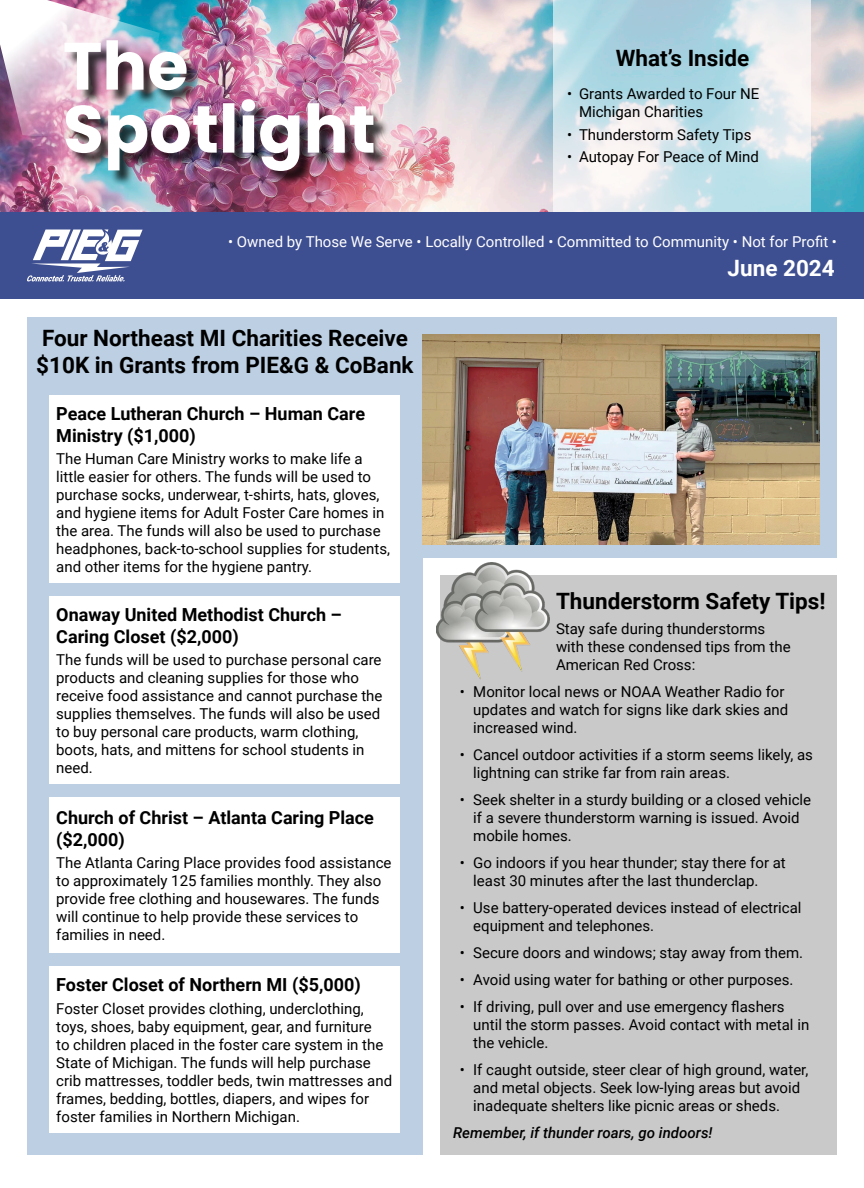
<style>
.page{position:relative;width:864px;height:1188px;background:#fff}
.page>*{position:absolute;margin:0;border:0;box-sizing:border-box;transform-origin:0 0}
.t1{font:700 22.5px/27px "Roboto";color:#000}
.t2{font:700 22.5px "Roboto";color:#fff}
.t3{font:700 18px/21.6px "Roboto";color:#000}
.t4{font:15px/18px "Roboto";color:#000}
.t5{font:15px "Roboto";color:#fff}
.t6{font:italic 500 15px "Roboto";color:#000}
</style>
<div class="page">
<div style="left:27px;top:318px;width:810px;height:240px;background:#bccfe3"></div>
<div style="left:27px;top:318px;width:396px;height:837px;background:#bccfe3"></div>
<img style="left:0;top:0;width:864px;height:212px">
<div style="left:441px;top:576px;width:396px;height:579px;background:#c9c9ca"></div>
<svg style="left:554px;top:0;width:258px;height:212px"></svg>
<div style="left:0;top:212px;width:864px;height:87px;background:#3e4f91"></div>
<svg style="left:27px;top:230px;width:116px;height:51px"></svg>
<div style="left:67px;top:43px;width:322px;height:144px;background:#000;opacity:.75"></div>
<img style="left:0;top:0;width:373px;height:171px">
<div style="left:50px;top:396px;width:350px;height:187px;background:#fff"></div>
<div style="left:50px;top:597px;width:350px;height:187px;background:#fff"></div>
<div style="left:50px;top:797px;width:350px;height:156px;background:#fff"></div>
<div style="left:50px;top:967px;width:350px;height:166px;background:#fff"></div>
<img style="left:423px;top:335px;width:396px;height:209px">
<img style="left:436px;top:562px;width:113px;height:119px">
<h1 class="t1" style="left:616px;top:43px;width:135px">What’s Inside</h1>
<p class="t4" style="left:579px;top:84px;width:182px;text-indent:-12px">• Grants Awarded to Four NE<br>Michigan Charities</p>
<p class="t4" style="left:567px;top:125px;width:186px">• Thunderstorm Safety Tips</p>
<p class="t4" style="left:567px;top:147px;width:193px">• Autopay For Peace of Mind</p>
<p class="t5" style="left:228px;top:231px;width:610px">• Owned by Those We Serve • Locally Controlled • Committed to Community • Not for Profit •</p>
<h1 class="t1" style="left:36px;top:324px;width:379px">Four Northeast MI Charities Receive $10K in Grants from PIE&amp;G &amp; CoBank</h1>
<p class="t3" style="left:56px;top:402px;width:310px">Peace Lutheran Church – Human Care<br>Ministry ($1,000)</p>
<p class="t4" style="left:56px;top:449px;width:335px">The Human Care Ministry works to make life a little easier for others. The funds will be used to purchase socks, underwear, t-shirts, hats, gloves, and hygiene items for Adult Foster Care homes in the area. The funds will also be used to purchase headphones, back-to-school supplies for students, and other items for the hygiene pantry.</p>
<p class="t3" style="left:56px;top:603px;width:287px">Onaway United Methodist Church –<br>Caring Closet ($2,000)</p>
<p class="t4" style="left:56px;top:650px;width:328px">The funds will be used to purchase personal care products and cleaning supplies for those who receive food assistance and cannot purchase the supplies themselves. The funds will also be used to buy personal care products, warm clothing, boots, hats, and mittens for school students in need.</p>
<p class="t3" style="left:56px;top:806px;width:319px">Church of Christ – Atlanta Caring Place ($2,000)</p>
<p class="t4" style="left:56px;top:853px;width:337px">The Atlanta Caring Place provides food assistance to approximately 125 families monthly. They also provide free clothing and housewares. The funds will continue to help provide these services to families in need.</p>
<p class="t3" style="left:56px;top:973px;width:306px">Foster Closet of Northern MI ($5,000)</p>
<p class="t4" style="left:56px;top:999px;width:337px">Foster Closet provides clothing, underclothing, toys, shoes, baby equipment, gear, and furniture<br>to children placed in the foster care system in the State of Michigan. The funds will help purchase crib mattresses, toddler beds, twin mattresses and frames, bedding, bottles, diapers, and wipes for foster families in Northern Michigan.</p>
<h1 class="t2" style="left:728px;top:253px;width:109px">June 2024</h1>
<h1 class="t1" style="left:556px;top:586px;width:271px">Thunderstorm Safety Tips!</h1>
<p class="t4" style="left:556px;top:619px;width:236px">Stay safe during thunderstorms with these condensed tips from the<br>American Red Cross:</p>
<p class="t4" style="left:473px;top:682px;width:317px;text-indent:-14px">• Monitor local news or NOAA Weather Radio for updates and watch for signs like dark skies and increased wind.</p>
<p class="t4" style="left:473px;top:745px;width:341px;text-indent:-14px">• Cancel outdoor activities if a storm seems likely, as lightning can strike far from rain areas.</p>
<p class="t4" style="left:473px;top:790px;width:339px;text-indent:-14px">• Seek shelter in a sturdy building or a closed vehicle if a severe thunderstorm warning is issued. Avoid mobile homes.</p>
<p class="t4" style="left:473px;top:853px;width:314px;text-indent:-14px">• Go indoors if you hear thunder; stay there for at least 30 minutes after the last thunderclap.</p>
<p class="t4" style="left:473px;top:898px;width:330px;text-indent:-14px">• Use battery-operated devices instead of electrical equipment and telephones.</p>
<p class="t4" style="left:460px;top:943px;width:345px">• Secure doors and windows; stay away from them.</p>
<p class="t4" style="left:460px;top:970px;width:335px">• Avoid using water for bathing or other purposes.</p>
<p class="t4" style="left:473px;top:997px;width:338px;text-indent:-14px">• If driving, pull over and use emergency flashers until the storm passes. Avoid contact with metal in the vehicle.</p>
<p class="t4" style="left:473px;top:1060px;width:337px;text-indent:-14px">• If caught outside, steer clear of high ground, water, and metal objects. Seek low-lying areas but avoid inadequate shelters like picnic areas or sheds.</p>
<p class="t6" style="left:453px;top:1122px;width:261px">Remember, if thunder roars, go indoors!</p>
</div>
